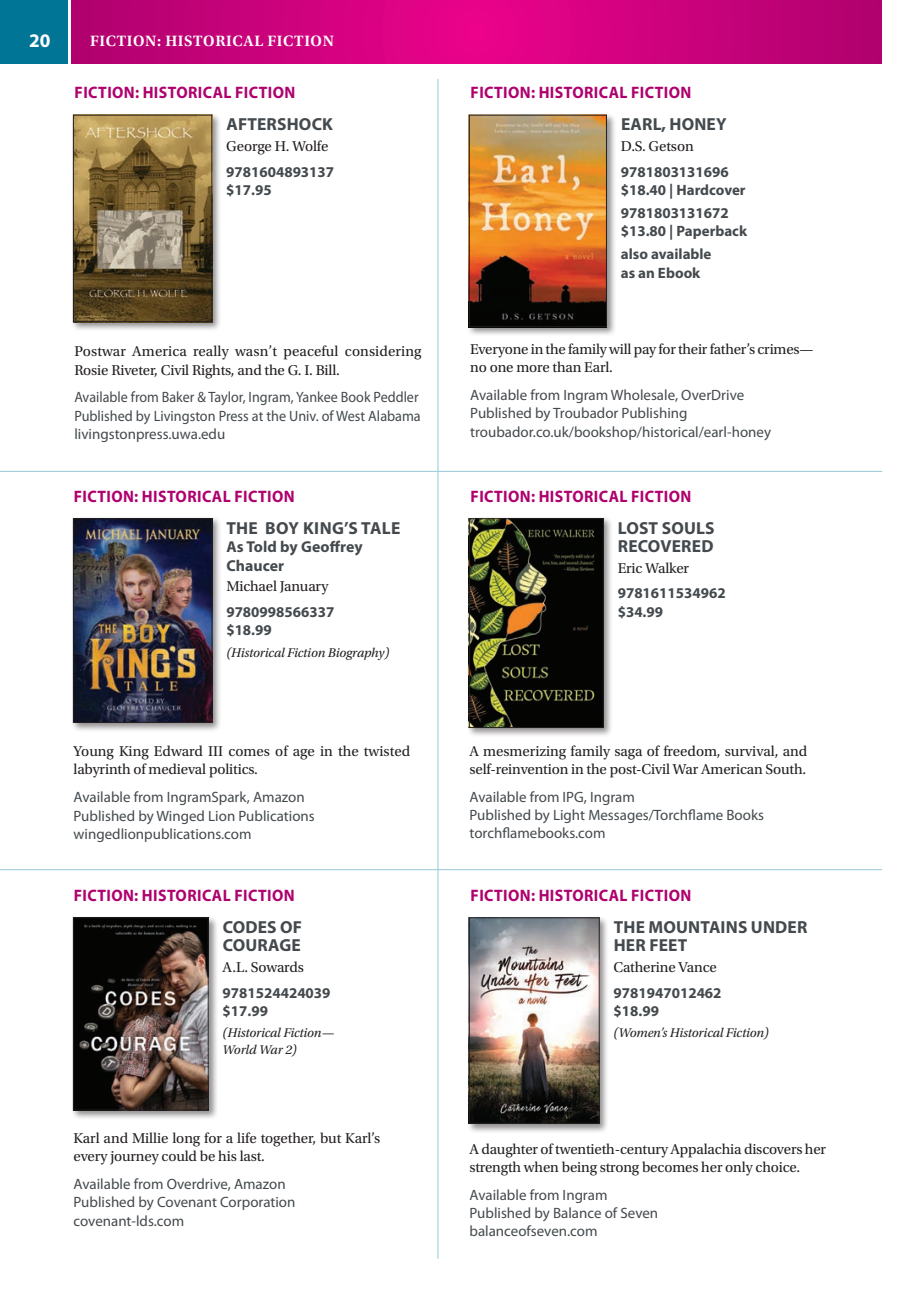
<style>
.page{position:relative;width:898px;height:1292px;background:#fff}
.page>*{position:absolute;margin:0;border:0;box-sizing:border-box;transform-origin:0 0}
.Page_no{font:700 19.25px "Myriad Pro";color:#fff}
._04-Coop-Book_Title{font:700 17.5px/18.4px "Myriad Pro";letter-spacing:.01em;color:#43494d}
._04-Coop-Category{font:700 16.62px "Myriad Pro";letter-spacing:.025em;color:#af016e;scale:.95 1}
._01-PubPgs-Author{font:600 15.75px "Utopia Std";letter-spacing:.04em;color:#fff}
._04-Coop-Book_Subtit{font:700 15.75px/18.4px "Myriad Pro";letter-spacing:.005em;color:#43494d}
._04-Coop-Descrip{font:15.05px/18.2px "Utopia Std";letter-spacing:-.01em;color:#231f20}
._04-Coop-HowTo___Lis{font:15.05px/18.2px "Myriad Pro";color:#43494d}
._04-Coop-ISBN___info{font:700 15.05px/18.2px "Myriad Pro";color:#43494d}
._04-Coop-HowTo___Lis-2{font:15.05px/18.2px "Myriad Pro";color:#43494d;scale:.94 1}
._01-PubPgs-Author-2{font:15.05px "Utopia Std";letter-spacing:-.01em;color:#231f20}
._04-Coop-Descrip-2{font:italic 13.3px/16.1px "Utopia Std";letter-spacing:-.01em;color:#231f20}
</style>
<div class="page">
<div style="left:0;top:0;width:67px;height:63px;background:#007596"></div>
<svg style="left:71px;top:0;width:810px;height:63px;background:#cc017c"></svg>
<hr style="left:437px;top:79px;width:1px;height:1179px;background:#99c8d9">
<hr style="left:0;top:471px;width:882px;height:1px;background:#99c8d9">
<hr style="left:0;top:869px;width:882px;height:1px;background:#99c8d9">
<div style="left:71px;top:113px;width:151px;height:219px;background:#231f20;opacity:.5"></div>
<img style="left:75px;top:117px;width:135px;height:203px">
<div style="left:73px;top:115px;width:139px;height:207px;border:1px solid #231f20"></div>
<div style="left:467px;top:113px;width:150px;height:224px;background:#231f20;opacity:.5"></div>
<img style="left:471px;top:117px;width:134px;height:208px">
<div style="left:469px;top:115px;width:138px;height:212px;border:1px solid #231f20"></div>
<div style="left:71px;top:516px;width:151px;height:217px;background:#231f20;opacity:.5"></div>
<img style="left:75px;top:520px;width:135px;height:201px">
<div style="left:73px;top:518px;width:139px;height:205px;border:1px solid #231f20"></div>
<div style="left:71px;top:915px;width:147px;height:205px;background:#231f20;opacity:.5"></div>
<img style="left:75px;top:919px;width:132px;height:189px">
<div style="left:73px;top:917px;width:136px;height:193px;border:1px solid #231f20"></div>
<div style="left:467px;top:516px;width:146px;height:222px;background:#231f20;opacity:.5"></div>
<img style="left:471px;top:520px;width:131px;height:206px">
<div style="left:469px;top:518px;width:135px;height:210px;border:1px solid #231f20"></div>
<div style="left:467px;top:915px;width:142px;height:218px;background:#231f20;opacity:.5"></div>
<img style="left:471px;top:919px;width:126px;height:202px">
<div style="left:469px;top:917px;width:130px;height:206px;border:1px solid #231f20"></div>
<p class="Page_no" style="left:29px;top:28px;width:23px">20</p>
<p class="_01-PubPgs-Author" style="left:90px;top:32px;width:245px">FICTION: HISTORICAL FICTION</p>
<p class="_04-Coop-Category" style="left:75px;top:82px;width:234px">FICTION: HISTORICAL FICTION</p>
<p class="_04-Coop-Book_Title" style="left:226px;top:115px;width:108px">AFTERSHOCK</p>
<p class="_01-PubPgs-Author-2" style="left:226px;top:138px;width:104px">George H. Wolfe</p>
<p class="_04-Coop-ISBN___info" style="left:226px;top:162px;width:109px">9781604893137 $17.95</p>
<p class="_04-Coop-Descrip" style="left:74px;top:342px;width:349px">Postwar America really wasn’t peaceful considering<br>Rosie Riveter, Civil Rights, and the G. I. Bill.</p>
<p class="_04-Coop-HowTo___Lis-2" style="left:74px;top:388px;width:370px">Available from Baker &amp; Taylor, Ingram, Yankee Book Peddler<br>Published by Livingston Press at the Univ. of West Alabama livingstonpress.uwa.edu</p>
<p class="_04-Coop-Category" style="left:74px;top:485px;width:234px">FICTION: HISTORICAL FICTION</p>
<p class="_04-Coop-Book_Title" style="left:226px;top:518px;width:176px">THE BOY KING’S TALE</p>
<p class="_04-Coop-Book_Subtit" style="left:226px;top:537px;width:138px">As Told by Geoffrey<br>Chaucer</p>
<p class="_01-PubPgs-Author-2" style="left:226px;top:578px;width:103px">Michael January</p>
<p class="_04-Coop-ISBN___info" style="left:226px;top:602px;width:109px">9780998566337 $18.99</p>
<p class="_04-Coop-Descrip-2" style="left:226px;top:644px;width:164px">(Historical Fiction Biography)</p>
<p class="_04-Coop-Descrip" style="left:74px;top:742px;width:338px">Young King Edward III comes of age in the twisted labyrinth of medieval politics.</p>
<p class="_04-Coop-HowTo___Lis" style="left:74px;top:788px;width:243px">Available from IngramSpark, Amazon<br>Published by Winged Lion Publications wingedlionpublications.com</p>
<p class="_04-Coop-Category" style="left:74px;top:884px;width:234px">FICTION: HISTORICAL FICTION</p>
<p class="_04-Coop-Book_Title" style="left:223px;top:917px;width:81px">CODES OF<br>COURAGE</p>
<p class="_01-PubPgs-Author-2" style="left:223px;top:959px;width:83px">A.L. Sowards</p>
<p class="_04-Coop-ISBN___info" style="left:223px;top:983px;width:109px">9781524424039 $17.99</p>
<p class="_04-Coop-Descrip-2" style="left:223px;top:1025px;width:113px">(Historical Fiction—<br>World War 2)</p>
<p class="_04-Coop-Descrip" style="left:74px;top:1129px;width:308px">Karl and Millie long for a life together, but Karl’s every journey could be his last.</p>
<p class="_04-Coop-HowTo___Lis" style="left:74px;top:1174px;width:223px">Available from Overdrive, Amazon<br>Published by Covenant Corporation covenant-lds.com</p>
<p class="_04-Coop-Category" style="left:470px;top:82px;width:234px">FICTION: HISTORICAL FICTION</p>
<p class="_04-Coop-Book_Title" style="left:621px;top:115px;width:107px">EARL, HONEY</p>
<p class="_01-PubPgs-Author-2" style="left:621px;top:138px;width:74px">D.S. Getson</p>
<p class="_04-Coop-ISBN___info" style="left:621px;top:162px;width:126px">9781803131696 $18.40 | Hardcover</p>
<p class="_04-Coop-ISBN___info" style="left:621px;top:203px;width:128px">9781803131672 $13.80 | Paperback</p>
<p class="_04-Coop-ISBN___info" style="left:621px;top:245px;width:92px">also available as an Ebook</p>
<p class="_04-Coop-Descrip" style="left:470px;top:340px;width:345px">Everyone in the family will pay for their father’s crimes— no one more than Earl.</p>
<p class="_04-Coop-HowTo___Lis" style="left:470px;top:386px;width:302px">Available from Ingram Wholesale, OverDrive<br>Published by Troubador Publishing troubador.co.uk/bookshop/historical/earl-honey</p>
<p class="_04-Coop-Category" style="left:470px;top:485px;width:234px">FICTION: HISTORICAL FICTION</p>
<p class="_04-Coop-Book_Title" style="left:618px;top:518px;width:98px">LOST SOULS<br>RECOVERED</p>
<p class="_01-PubPgs-Author-2" style="left:618px;top:560px;width:73px">Eric Walker</p>
<p class="_04-Coop-ISBN___info" style="left:618px;top:584px;width:109px">9781611534962 $34.99</p>
<p class="_04-Coop-Descrip" style="left:469px;top:742px;width:339px">A mesmerizing family saga of freedom, survival, and self-reinvention in the post-Civil War American South.</p>
<p class="_04-Coop-HowTo___Lis" style="left:469px;top:787px;width:296px">Available from IPG, Ingram<br>Published by Light Messages/Torchflame Books torchflamebooks.com</p>
<p class="_04-Coop-Category" style="left:470px;top:884px;width:234px">FICTION: HISTORICAL FICTION</p>
<p class="_04-Coop-Book_Title" style="left:614px;top:917px;width:195px">THE MOUNTAINS UNDER<br>HER FEET</p>
<p class="_01-PubPgs-Author-2" style="left:613px;top:959px;width:105px">Catherine Vance</p>
<p class="_04-Coop-ISBN___info" style="left:613px;top:983px;width:109px">9781947012462 $18.99</p>
<p class="_04-Coop-Descrip-2" style="left:613px;top:1025px;width:157px">(Women’s Historical Fiction)</p>
<p class="_04-Coop-Descrip" style="left:469px;top:1139px;width:358px">A daughter of twentieth-century Appalachia discovers her strength when being strong becomes her only choice.</p>
<p class="_04-Coop-HowTo___Lis" style="left:469px;top:1185px;width:190px">Available from Ingram<br>Published by Balance of Seven balanceofseven.com</p>
</div>
